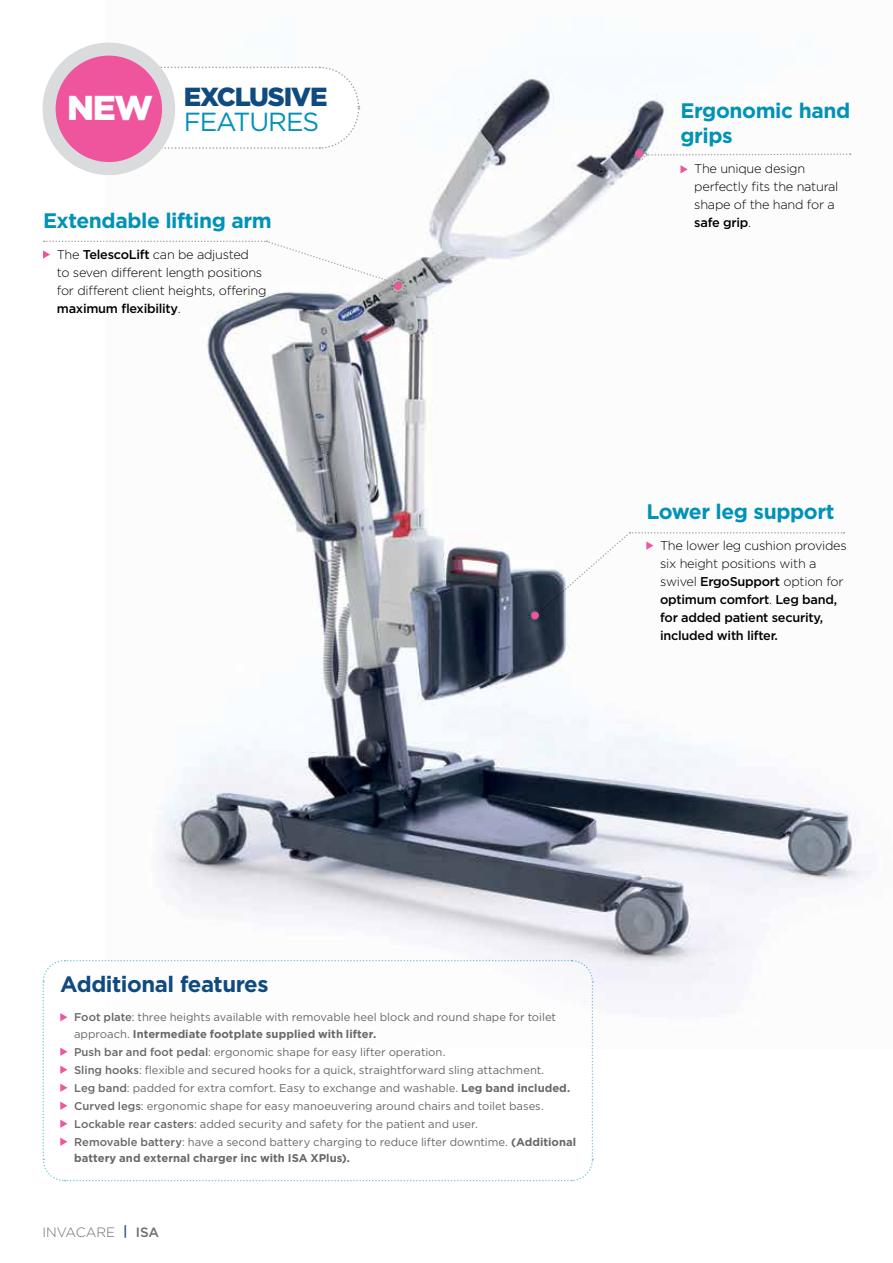
<style>
.page{position:relative;width:893px;height:1263px;background:#fff}
.page>*{position:absolute;margin:0;border:0;box-sizing:border-box;transform-origin:0 0}
.t1{font:900 26.1px/25.2px "Gotham";letter-spacing:-.045em;color:#0f4a81}
.t2{font:700 22.2px "Gotham";letter-spacing:-.02em;color:#0f4a81}
.t3{font:700 21px/25.2px "Gotham";letter-spacing:-.02em;color:#0192b7}
.t4{font:300 13.5px "Gotham";color:#6d6e71}
.t5{font:300 12.75px/18px "Gotham";letter-spacing:-.02em;color:#000}
.t6{font:500 12.75px/18px "Gotham";letter-spacing:-.02em;color:#000}
.t7{font:11.25px/18px "Gotham";color:#67686b}
.t8{font:700 11.25px "Gotham";color:#67686b}
.s1{font-size:34.5px;color:#fff}
.s2{font-weight:400;color:#0192b7}
.s3{font-weight:500}
.s4{font-weight:300}
.s5{font-weight:700}
.s6{font-weight:500;color:#1a4790}
</style>
<div class="page">
<img style="left:105px;top:42px;width:766px;height:970px">
<svg style="left:631px;top:145px;width:220px;height:28px"></svg>
<svg style="left:527px;top:532px;width:317px;height:91px"></svg>
<svg style="left:42px;top:959px;width:552px;height:223px"></svg>
<svg style="left:151px;top:66px;width:209px;height:84px"></svg>
<div style="left:49px;top:49px;width:120px;height:120px;background:#ef559d;border-radius:50%"></div>
<div style="left:43px;top:43px;width:132px;height:132px;border:13px solid #dadbdc;border-radius:50%"></div>
<svg style="left:43px;top:240px;width:363px;height:54px"></svg>
<h1 class="t1" style="left:184px;top:83px;width:145px;text-indent:-117px"><span class="s1">NEW</span> EXCLUSIVE<br><span class="s2">FEATURES</span></h1>
<h3 class="t3" style="left:43px;top:208px;width:230px">Extendable lifting arm</h3>
<p class="t5" style="left:57px;top:245px;width:211px">The <span class="s3">TelescoLift</span> can be adjusted<br>to seven different length positions for different client heights, offering <span class="s3">maximum flexibility</span>.</p>
<h3 class="t3" style="left:680px;top:97px;width:171px">Ergonomic hand grips</h3>
<p class="t5" style="left:694px;top:160px;width:146px">The unique design perfectly fits the natural shape of the hand for a <span class="s3">safe grip</span>.</p>
<h3 class="t3" style="left:646px;top:499px;width:190px">Lower leg support</h3>
<p class="t6" style="left:660px;top:536px;width:188px"><span class="s4">The lower leg cushion provides six height positions with a swivel</span> ErgoSupport <span class="s4">option for </span>optimum comfort<span class="s4">.</span> Leg band, for added patient security, included with lifter.</p>
<h2 class="t2" style="left:60px;top:970px;width:210px">Additional features</h2>
<p class="t7" style="left:74px;top:1009px;width:483px;line-height:16.5px"><span class="s3">Foot plate</span>: three heights available with removable heel block and round shape for toilet approach. <span class="s5">Intermediate footplate supplied with lifter.</span></p>
<p class="t7" style="left:74px;top:1043px;width:504px"><span class="s3">Push bar and foot pedal</span>: ergonomic shape for easy lifter operation.<br><span class="s3">Sling hooks</span>: flexible and secured hooks for a quick, straightforward sling attachment.<br><span class="s3">Leg band</span>: padded for extra comfort. Easy to exchange and washable. <span class="s5">Leg band included.<br></span><span class="s3">Curved legs</span>: ergonomic shape for easy manoeuvering around chairs and toilet bases.<br><span class="s3">Lockable rear casters</span>: added security and safety for the patient and user.<br><span class="s3">Removable battery</span>: have a second battery charging to reduce lifter downtime. <span class="s5">(Additional</span></p>
<p class="t8" style="left:74px;top:1151px;width:278px">battery and external charger inc with ISA XPlus).</p>
<p class="t4" style="left:43px;top:1224px;width:118px">INVACARE <span class="s6">|</span> <span class="s3">ISA</span></p>
</div>
